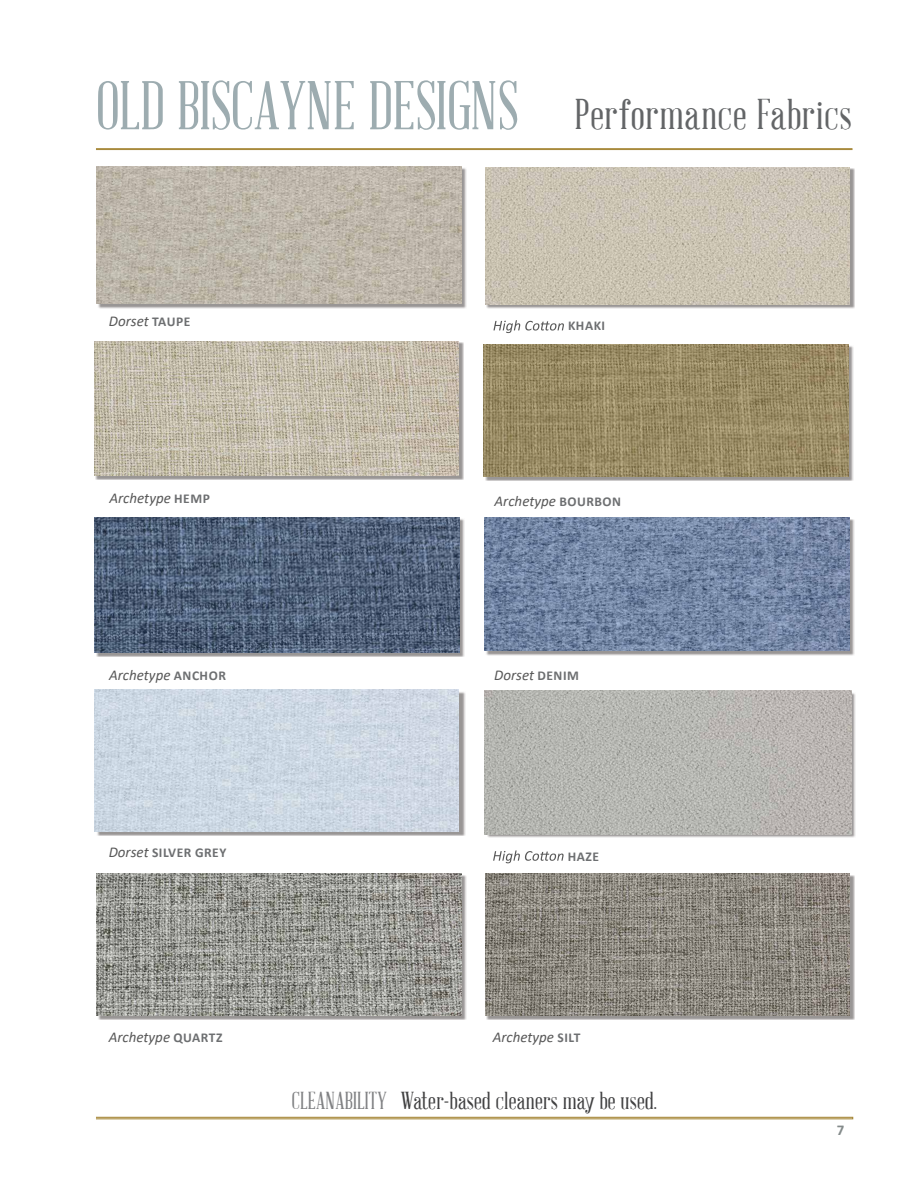
<style>
.page{position:relative;width:918px;height:1188px;background:#fff}
.page>*{position:absolute;margin:0;border:0;box-sizing:border-box;transform-origin:0 0}
.t1{font:67.5px "Abraham Lincoln";color:#9dacb0}
.t2{font:42px "Abraham Lincoln";letter-spacing:.02em;color:#636567}
.t3{font:24px "Abraham Lincoln";letter-spacing:.01em;color:#414142}
.t4{font:italic 15px "Calibri";color:#585858}
.t5{font:700 15px "Calibri";color:#848b8b}
.t6{font:700 13.5px "Calibri";letter-spacing:.04em;color:#6d6f71}
.s1{font-weight:700;font-style:normal;font-size:13.5px;color:#6d6f71}
.s2{font-weight:400;font-style:italic;font-size:15px;color:#585858}
.s3{color:#808183}
</style>
<div class="page">
<img style="left:98px;top:167px;width:369px;height:141px">
<img style="left:97px;top:166px;width:364px;height:138px">
<img style="left:486px;top:519px;width:368px;height:136px">
<img style="left:485px;top:518px;width:364px;height:133px">
<img style="left:485px;top:346px;width:368px;height:135px">
<img style="left:484px;top:345px;width:364px;height:132px">
<img style="left:96px;top:519px;width:368px;height:138px">
<img style="left:95px;top:517px;width:364px;height:136px">
<img style="left:95px;top:342px;width:369px;height:138px">
<img style="left:94px;top:341px;width:365px;height:135px">
<img style="left:486px;top:168px;width:369px;height:140px">
<img style="left:485px;top:167px;width:365px;height:137px">
<div style="left:95px;top:1117px;width:758px;height:2px;border:1px solid #a88a3d"></div>
<div style="left:95px;top:148px;width:758px;height:2px;border:1px solid #a88a3d"></div>
<svg style="left:493px;top:320px;width:71px;height:13px"></svg>
<img style="left:487px;top:693px;width:368px;height:144px">
<img style="left:484px;top:690px;width:368px;height:144px">
<img style="left:97px;top:692px;width:368px;height:144px">
<img style="left:94px;top:689px;width:365px;height:142px">
<img style="left:486px;top:875px;width:369px;height:145px">
<img style="left:485px;top:874px;width:365px;height:142px">
<img style="left:98px;top:875px;width:368px;height:145px">
<img style="left:97px;top:874px;width:364px;height:141px">
<svg style="left:493px;top:850px;width:71px;height:13px"></svg>
<h1 class="t1" style="left:96px;top:71px;width:424px">OLD BISCAYNE DESIGNS</h1>
<h2 class="t2" style="left:575px;top:93px;width:279px">Performance Fabrics</h2>
<p class="t4" style="left:109px;top:311px;width:83px">Dorset <span class="s1">TAUPE</span></p>
<p class="t6" style="left:568px;top:316px;width:39px">KHAKI</p>
<p class="t4" style="left:109px;top:488px;width:102px">Archetype <span class="s1">HEMP</span></p>
<p class="t4" style="left:109px;top:665px;width:118px">Archetype <span class="s1">ANCHOR</span></p>
<p class="t4" style="left:495px;top:490px;width:128px">Archetype <span class="s1">BOURBON</span></p>
<p class="t4" style="left:494px;top:665px;width:86px">Dorset <span class="s1">DENIM</span></p>
<p class="t4" style="left:109px;top:841px;width:29px">Dors</p>
<p class="t6" style="left:568px;top:847px;width:33px">HAZE</p>
<p class="t6" style="left:137px;top:843px;width:91px"><span class="s2">et</span> SILVER GREY</p>
<p class="t4" style="left:109px;top:1026px;width:115px">Archetype <span class="s1">QUARTZ</span></p>
<p class="t4" style="left:493px;top:1026px;width:89px">Archetype <span class="s1">SILT</span></p>
<h3 class="t3" style="left:292px;top:1088px;width:367px"><span class="s3">CLEANABILITY</span> Water-based cleaners may be used.</h3>
<p class="t5" style="left:837px;top:1119px;width:9px">7</p>
</div>
